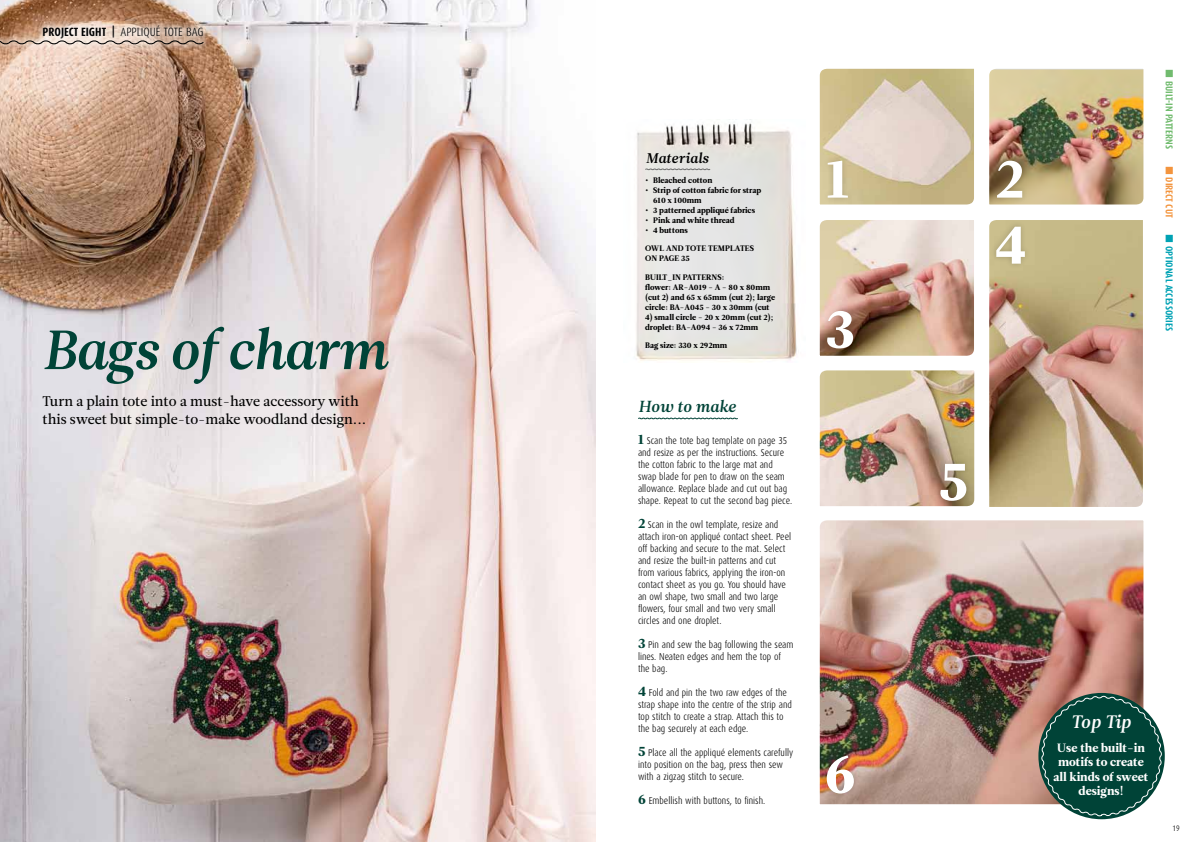
<style>
.page{position:relative;width:1191px;height:842px;background:#fff}
.page>*{position:absolute;margin:0;border:0;box-sizing:border-box;transform-origin:0 0}
.t1{font:56px/66px "Leitura Roman 4";color:#fff}
.t2{font:55px "Leitura News Italic 3";letter-spacing:-.03em;color:#004337}
.t3{font:18px "Leitura News Italic 3";letter-spacing:-.035em;color:#fff}
.t4{font:16px "Leitura News Italic 3";color:#004337}
.t5{font:14px/18px "Leitura News Roman 2";color:#000}
.t6{font:14px "Leitura News Italic 3";color:#000}
.t7{font:12px/14.4px "Leitura Roman 4";color:#fff;text-align:center}
.t8{font:300 12px "Dax Condensed";color:#000}
.t9{font:300 10px/12px "Dax Condensed";color:#000}
.t10{font:700 10px "Dax Condensed";color:#00a2b4}
.t11{font:700 10px "Dax Condensed";color:#71bb6e}
.t12{font:700 10px "Dax Condensed";color:#f3943d}
.t13{font:8px/10px "Leitura Roman 4";color:#000}
.t14{font:300 8px "Dax Condensed";color:#000}
.s1{font-weight:700}
.s2{font-family:"Leitura Roman 4";font-weight:400;font-size:14px;color:#004337}
</style>
<div class="page">
<img style="left:636px;top:119px;width:161px;height:243px">
<img style="left:0;top:0;width:595px;height:842px">
<img style="left:819px;top:68px;width:325px;height:437px">
<img style="left:819px;top:505px;width:325px;height:314px">
<div style="left:821px;top:154px;width:32px;height:50px;background:#000;opacity:.2"></div>
<div style="left:934px;top:457px;width:38px;height:50px;background:#000;opacity:.2"></div>
<div style="left:821px;top:304px;width:38px;height:51px;background:#000;opacity:.2"></div>
<div style="left:991px;top:154px;width:37px;height:50px;background:#000;opacity:.2"></div>
<div style="left:990px;top:220px;width:41px;height:50px;background:#000;opacity:.2"></div>
<div style="left:820px;top:749px;width:40px;height:51px;background:#000;opacity:.2"></div>
<div style="left:35px;top:18px;width:176px;height:28px;background:#fff;opacity:.75"></div>
<div style="left:0;top:33px;width:211px;height:19px;background:#fff;opacity:.75"></div>
<svg style="left:0;top:39px;width:205px;height:7px"></svg>
<svg style="left:638px;top:418px;width:100px;height:1px"></svg>
<svg style="left:1041px;top:695px;width:121px;height:122px;background:#2c5e53"></svg>
<svg style="left:645px;top:168px;width:65px;height:2px"></svg>
<p class="t8" style="left:43px;top:25px;width:163px"><span class="s1">PROJECT EIGHT |</span> appliquÉ tote bag</p>
<h2 class="t2" style="left:43px;top:313px;width:345px">Bags of charm</h2>
<h3 class="t5" style="left:43px;top:392px;width:325px">Turn a plain tote into a must-have accessory with this sweet but simple-to-make woodland design...</h3>
<h3 class="t6" style="left:646px;top:149px;width:64px">Materials</h3>
<p class="t13" style="left:653px;top:175px;width:110px">Bleached cotton<br>Strip of cotton fabric for strap<br>610 x 100mm<br>3 patterned appliqué fabrics<br>Pink and white thread<br>4 buttons</p>
<p class="t13" style="left:645px;top:243px;width:110px">OWL AND TOTE templateS on</p>
<p class="t13" style="left:659px;top:253px;width:32px">page 35</p>
<p class="t13" style="left:645px;top:272px;width:53px">BUILT _IN PATTER</p>
<p class="t13" style="left:645px;top:272px;width:132px;text-indent:66px">NS:<br>flower: AR-A019 - A - 80 x 80mm (cut 2) and 65 x 65mm (cut 2); large circle: BA-A045 - 30 x 30mm (cut</p>
<p class="t13" style="left:645px;top:312px;width:130px">4) small circle - 20 x 20mm (cut 2); droplet: BA-A094 - 36 x 72mm</p>
<p class="t13" style="left:645px;top:340px;width:83px">Bag size: 330 x 292mm</p>
<h3 class="t4" style="left:638px;top:396px;width:99px">How to make</h3>
<p class="t9" style="left:638px;top:435px;width:156px"><span class="s2">1</span> Scan the tote bag template on page 35 and resize as per the instructions. Secure the cotton fabric to the large mat and swap blade for pen to draw on the seam allowance. Replace blade and cut out bag shape. Repeat to cut the second bag piece.</p>
<p class="t9" style="left:638px;top:519px;width:155px"><span class="s2">2</span> Scan in the owl template, resize and attach iron-on appliqué contact sheet. Peel off backing and secure to the mat. Select and resize the built-in patterns and cut from various fabrics, applying the iron-on contact sheet as you go. You should have an owl shape, two small and two large flowers, four small and two very small circles and one droplet.</p>
<p class="t9" style="left:638px;top:639px;width:157px"><span class="s2">3</span> Pin and sew the bag following the seam lines. Neaten edges and hem the top of the bag.</p>
<p class="t9" style="left:638px;top:687px;width:155px"><span class="s2">4</span> Fold and pin the two raw edges of the strap shape into the centre of the strip and top stitch to create a strap. Attach this to the bag securely at each edge.</p>
<p class="t9" style="left:638px;top:747px;width:157px"><span class="s2">5</span> Place all the appliqué elements carefully into position on the bag, press then sew with a zigzag stitch to secure.</p>
<p class="t9" style="left:638px;top:795px;width:129px"><span class="s2">6</span> Embellish with buttons, to finish.</p>
<h1 class="t1" style="left:826px;top:146px;width:25px">1</h1>
<h1 class="t1" style="left:825px;top:296px;width:31px">3</h1>
<h1 class="t1" style="left:824px;top:741px;width:33px">6</h1>
<h1 class="t1" style="left:994px;top:146px;width:33px">2<br>4</h1>
<h1 class="t1" style="left:938px;top:448px;width:31px">5</h1>
<p class="t11" style="left:1174px;top:81px;width:70px;rotate:90deg">BUILT-IN PATTERNS</p>
<p class="t12" style="left:1174px;top:177px;width:42px;rotate:90deg">DIRECT CUT</p>
<p class="t10" style="left:1174px;top:246px;width:86px;rotate:90deg">OPTIONAL ACCESSORIES</p>
<h3 class="t3" style="left:1071px;top:710px;width:61px">Top Tip</h3>
<p class="t7" style="left:1053px;top:741px;width:96px">Use the built-in motifs to create all kinds of sweet designs!</p>
<p class="t14" style="left:1172px;top:823px;width:9px">19</p>
</div>
